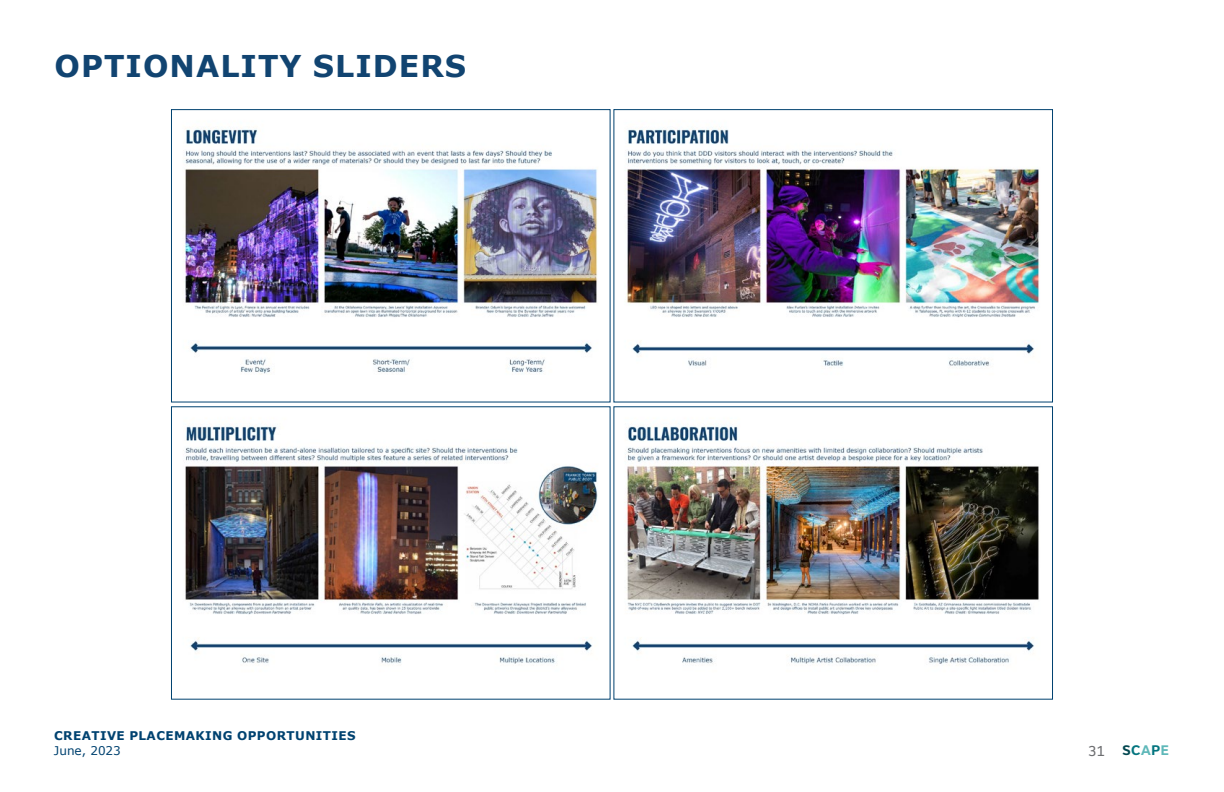
<style>
.page{position:relative;width:1224px;height:792px;background:#fff}
.page>*{position:absolute;margin:0;border:0;box-sizing:border-box;transform-origin:0 0}
.t1{font:700 30px "Verdana";letter-spacing:.035em;color:#114471}
.t2{font:15px "Clearview Text";color:#6d6e71}
.t3{font:700 12px "Verdana";letter-spacing:.035em;color:#004270}
.t4{font:12px "Verdana";color:#004270}
.s1{font-weight:700;font-size:14.5px;color:#044851}
.s2{font-weight:700;font-size:14.5px;color:#04757f}
.s3{font-weight:700;font-size:14.5px;color:#5eb8b9}
</style>
<div class="page">
<img style="left:183px;top:129px;width:415px;height:245px">
<div style="left:171px;top:109px;width:440px;height:293px;border:1px solid #004270"></div>
<img style="left:625px;top:129px;width:415px;height:237px">
<div style="left:613px;top:109px;width:440px;height:293px;border:1px solid #004270"></div>
<img style="left:185px;top:425px;width:413px;height:239px">
<img style="left:627px;top:423px;width:412px;height:241px">
<h1 class="t1" style="left:55px;top:45px;width:413px">OPTIONALITY SLIDERS</h1>
<p class="t3" style="left:54px;top:728px;width:303px">CREATIVE PLACEMAKING OPPORTUNITIES</p>
<p class="t4" style="left:54px;top:742px;width:68px">June, 2023</p>
<p class="t2" style="left:1088px;top:742px;width:83px">31 <span class="s1">S</span><span class="s2">C</span><span class="s3">A</span><span class="s2">P</span><span class="s3">E</span></p>
</div>
